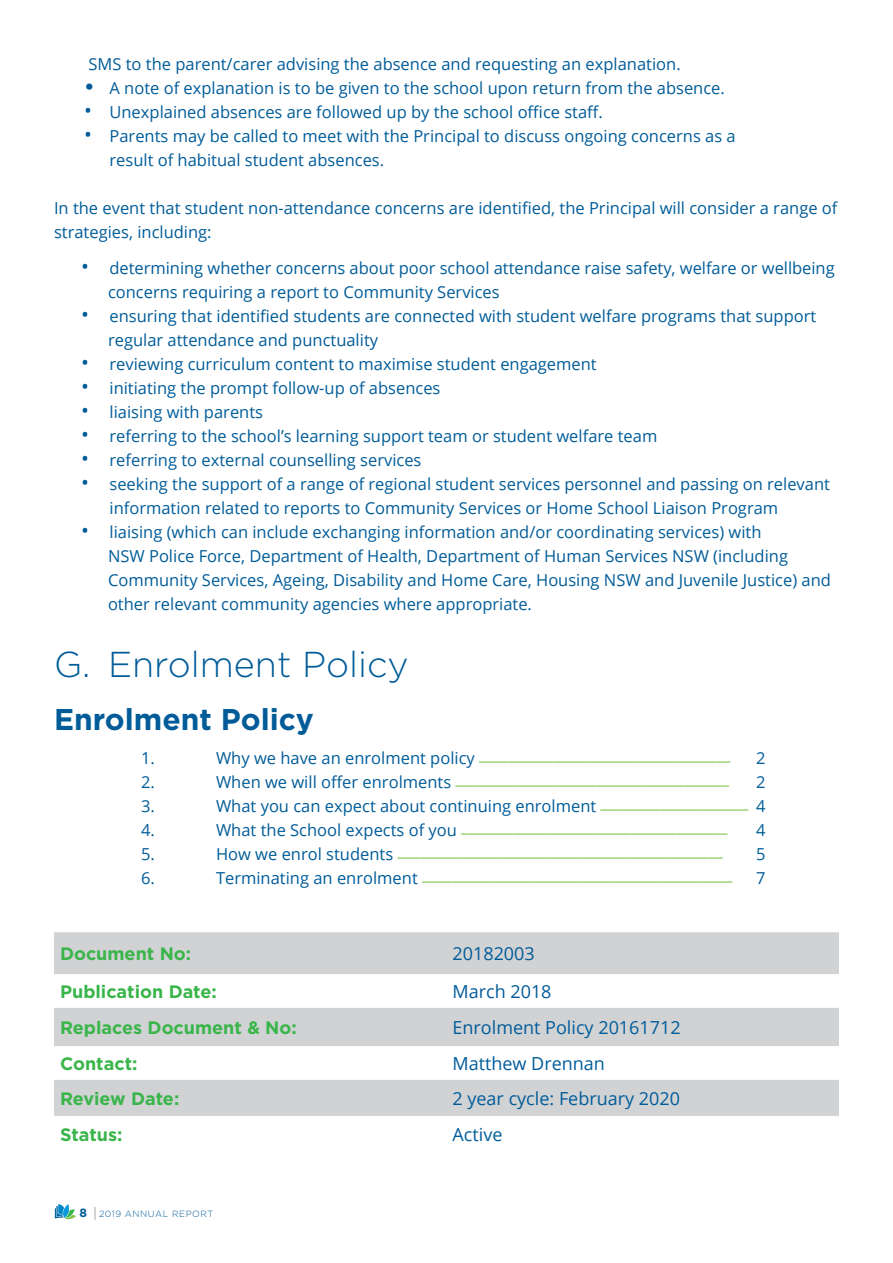
<style>
.page{position:relative;width:893px;height:1263px;background:#fff}
.page>*{position:absolute;margin:0;border:0;box-sizing:border-box;transform-origin:0 0}
.t1{font:300 36px "Gotham";color:#005c99}
.t2{font:700 30px "Gotham";color:#005c99}
.t3{font:18px "Open Sans";color:#005c9a}
.t4{font:700 18px "Gotham";color:#39b54a}
.t5{font:700 18px "Gotham";color:#3ab54a}
.t6{font:16.5px/24px "Open Sans";color:#005c99}
.t7{font:16.5px "Open Sans";color:#83c447}
.t8{font:300 9px "Gotham";letter-spacing:.06em;color:#005c99}
.s1{font-family:"Gotham";font-weight:700;font-size:21px}
.s2{font-size:21px}
.s3{color:#005c99}
.s4{font-weight:700;font-size:12px}
</style>
<div class="page">
<svg style="left:94px;top:1207px;width:2px;height:12px"></svg>
<svg style="left:55px;top:1204px;width:21px;height:16px"></svg>
<div style="left:54px;top:932px;width:785px;height:42px;background:#d1d2d4"></div>
<div style="left:54px;top:1008px;width:785px;height:38px;background:#d1d2d4"></div>
<div style="left:54px;top:1080px;width:785px;height:36px;background:#d1d2d4"></div>
<p class="t6" style="left:89px;top:52px;width:594px">SMS to the parent/carer advising the absence and requesting an explanation.</p>
<p class="t6" style="left:84px;top:76px;width:642px"><span class="s1">•</span> A note of explanation is to be given to the school upon return from the absence.</p>
<p class="t6" style="left:84px;top:100px;width:520px"><span class="s2">•</span> Unexplained absences are followed up by the school office staff.</p>
<p class="t6" style="left:110px;top:124px;width:628px;text-indent:-25px"><span class="s2">•</span> Parents may be called to meet with the Principal to discuss ongoing concerns as a result of habitual student absences.</p>
<p class="t6" style="left:54px;top:196px;width:785px">In the event that student non-attendance concerns are identified, the Principal will consider a range of strategies, including:</p>
<p class="t6" style="left:108px;top:256px;width:728px;text-indent:-27px"><span class="s2">•</span> determining whether concerns about poor school attendance raise safety, welfare or wellbeing concerns requiring a report to Community Services</p>
<p class="t6" style="left:108px;top:304px;width:710px;text-indent:-27px"><span class="s2">•</span> ensuring that identified students are connected with student welfare programs that support regular attendance and punctuality</p>
<p class="t6" style="left:81px;top:352px;width:517px"><span class="s2">•</span> reviewing curriculum content to maximise student engagement</p>
<p class="t6" style="left:81px;top:376px;width:361px"><span class="s2">•</span> initiating the prompt follow-up of absences</p>
<p class="t6" style="left:81px;top:400px;width:184px"><span class="s2">•</span> liaising with parents</p>
<p class="t6" style="left:81px;top:424px;width:578px"><span class="s2">•</span> referring to the school’s learning support team or student welfare team</p>
<p class="t6" style="left:81px;top:448px;width:342px"><span class="s2">•</span> referring to external counselling services</p>
<p class="t6" style="left:110px;top:472px;width:722px;text-indent:-29px"><span class="s2">•</span> seeking the support of a range of regional student services personnel and passing on relevant information related to reports to Community Services or Home School Liaison Program</p>
<p class="t6" style="left:108px;top:520px;width:724px;text-indent:-27px"><span class="s2">•</span> liaising (which can include exchanging information and/or coordinating services) with<br>NSW Police Force, Department of Health, Department of Human Services NSW (including Community Services, Ageing, Disability and Home Care, Housing NSW and Juvenile Justice) and other relevant community agencies where appropriate.</p>
<p class="t1" style="left:54px;top:645px;width:356px">G. Enrolment Policy</p>
<p class="t2" style="left:54px;top:699px;width:261px">Enrolment Policy</p>
<p class="t6" style="left:141px;top:746px;width:15px">1.</p>
<p class="t7" style="left:216px;top:742px;width:516px"><span class="s3">Why we have an enrolment policy</span> __________________________________</p>
<p class="t6" style="left:756px;top:746px;width:11px">2</p>
<p class="t6" style="left:141px;top:770px;width:15px">2.</p>
<p class="t7" style="left:216px;top:766px;width:515px"><span class="s3">When we will offer enrolments</span> _____________________________________</p>
<p class="t6" style="left:756px;top:770px;width:11px">2</p>
<p class="t6" style="left:141px;top:794px;width:15px">3.</p>
<p class="t6" style="left:216px;top:794px;width:551px">What you can expect about continuing enrolment <sup>____________________</sup> 4</p>
<p class="t6" style="left:141px;top:818px;width:15px">4.</p>
<p class="t7" style="left:216px;top:814px;width:513px"><span class="s3">What the School expects of you</span> ____________________________________</p>
<p class="t6" style="left:756px;top:818px;width:11px">4</p>
<p class="t6" style="left:141px;top:842px;width:15px">5.</p>
<p class="t7" style="left:216px;top:838px;width:508px"><span class="s3">How we enrol students</span> ____________________________________________</p>
<p class="t6" style="left:756px;top:842px;width:11px">5</p>
<p class="t6" style="left:141px;top:866px;width:15px">6.</p>
<p class="t7" style="left:216px;top:862px;width:518px"><span class="s3">Terminating an enrolment</span> __________________________________________</p>
<p class="t6" style="left:756px;top:866px;width:11px">7</p>
<p class="t5" style="left:60px;top:942px;width:133px">Document No:</p>
<p class="t3" style="left:452px;top:941px;width:84px">20182003</p>
<p class="t4" style="left:60px;top:980px;width:158px">Publication Date:</p>
<p class="t3" style="left:452px;top:979px;width:101px">March 2018</p>
<p class="t4" style="left:60px;top:1016px;width:238px">Replaces Document &amp; No:</p>
<p class="t3" style="left:452px;top:1015px;width:230px">Enrolment Policy 20161712</p>
<p class="t4" style="left:60px;top:1052px;width:79px">Contact:</p>
<p class="t3" style="left:452px;top:1051px;width:154px">Matthew Drennan</p>
<p class="t4" style="left:60px;top:1087px;width:121px">Review Date:</p>
<p class="t3" style="left:452px;top:1086px;width:229px">2 year cycle: February 2020</p>
<p class="t4" style="left:60px;top:1123px;width:64px">Status:</p>
<p class="t3" style="left:452px;top:1122px;width:51px">Active</p>
<p class="t8" style="left:80px;top:1209px;width:135px"><span class="s4">8</span> 2019 ANNUAL REPORT</p>
</div>
